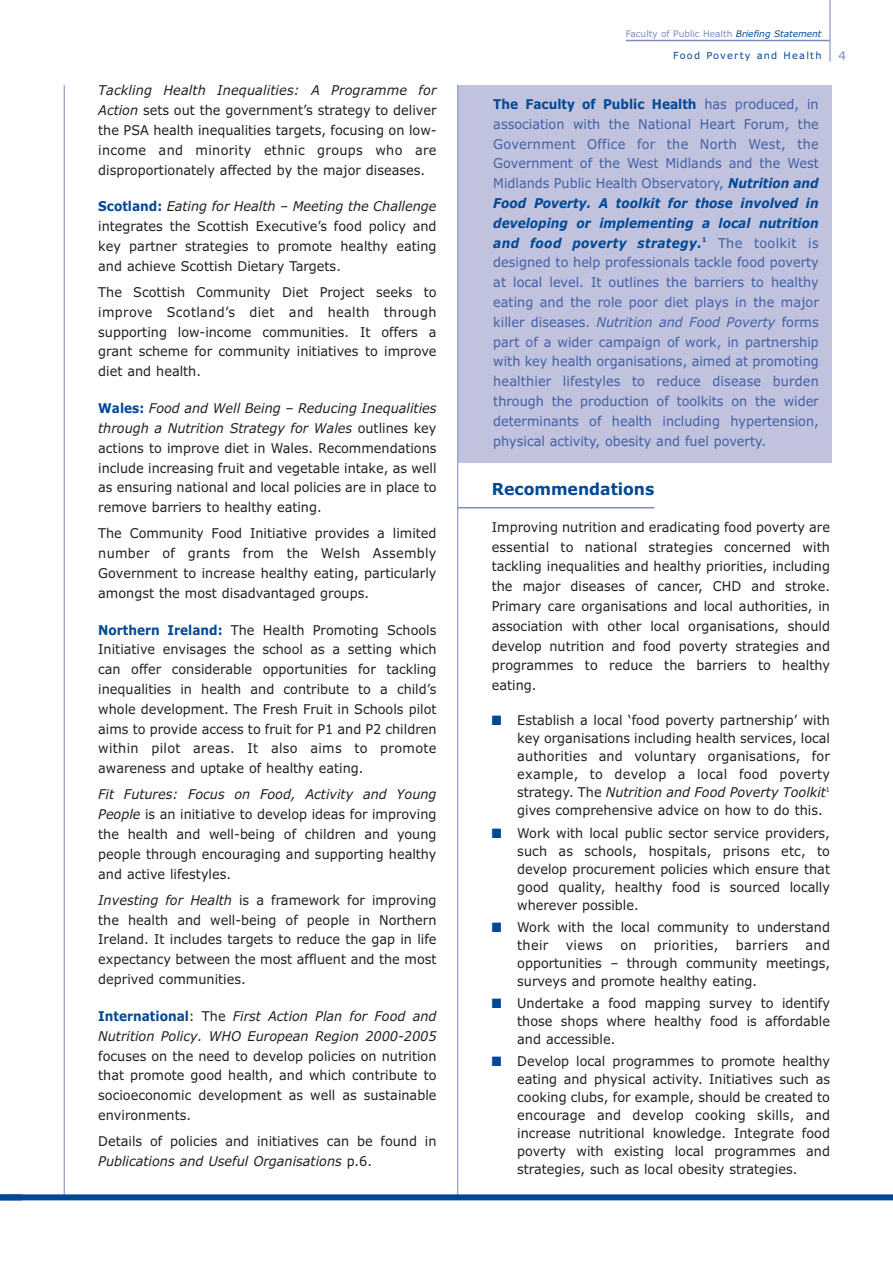
<style>
.page{position:relative;width:893px;height:1262px;background:#fff}
.page>*{position:absolute;margin:0;border:0;box-sizing:border-box;transform-origin:0 0}
.t1{font:700 16.5px "Verdana";color:#004896;scale:.95 1}
.t2{font:13.5px/19.8px "Verdana";color:#231f20;text-align:justify;scale:.95 1}
.t3{font:13.5px/19.8px "Verdana";color:#4060a5;text-align:justify;scale:.95 1}
.t4{font:italic 13.5px/19.8px "Verdana";color:#231f20;scale:.95 1}
.t5{font:13.5px "Verdana";letter-spacing:.025em;color:#231f20;scale:.95 1}
.t6{font:12px "Verdana";color:#7d8bc0}
.t7{font:9.75px "Verdana";letter-spacing:.125em;color:#004896}
.t8{font:9px "Verdana";color:#7d8bc0}
.s1{font-style:italic}
.s2{font-weight:700;color:#004896}
.s3{font-weight:700;font-style:normal;color:#004896}
.s4{font-style:normal}
.s5{font-style:italic;color:#004896}
.s6{font-weight:700;font-style:italic;color:#004896}
.s7{color:#004896}
</style>
<div class="page">
<div style="left:457px;top:85px;width:374px;height:378px;background:#c1c3de"></div>
<hr style="left:457px;top:85px;width:1px;height:1110px;background:#7d8bc0">
<hr style="left:625px;top:40px;width:205px;height:1px;background:#7d8bc0">
<hr style="left:829px;top:0;width:1px;height:62px;background:#7d8bc0">
<hr style="left:458px;top:507px;width:196px;height:1px;background:#7d8bc0">
<hr style="left:64px;top:85px;width:1px;height:1110px;background:#7d8bc0">
<div style="left:0;top:1194px;width:892px;height:6px;background:#004896"></div>
<p class="t2" style="left:98px;top:82px;width:357px"><span class="s1">Tackling Health Inequalities: A Programme for Action</span> sets out the government’s strategy to deliver the PSA health inequalities targets, focusing on low&shy;income and minority ethnic groups who are disproportionately affected by the major diseases.</p>
<p class="t2" style="left:98px;top:198px;width:357px"><span class="s2">Scotland:</span> <span class="s1">Eating for Health – Meeting the Challenge </span>integrates the Scottish Executive’s food policy and key partner strategies to promote healthy eating and achieve Scottish Dietary Targets.</p>
<p class="t2" style="left:98px;top:283px;width:357px">The Scottish Community Diet Project seeks to improve Scotland’s diet and health through supporting low-income communities. It offers a grant scheme for community initiatives to improve diet and health.</p>
<p class="t2" style="left:98px;top:399px;width:357px"><span class="s2">Wales:</span> <span class="s1">Food and Well Being – Reducing Inequalities through a Nutrition Strategy for Wales</span> outlines key actions to improve diet in Wales. Recommendations include increasing fruit and vegetable intake, as well as ensuring national and local policies are in place to remove barriers to healthy eating.</p>
<p class="t2" style="left:98px;top:525px;width:357px">The Community Food Initiative provides a limited number of grants from the Welsh Assembly Government to increase healthy eating, particularly amongst the most disadvantaged groups.</p>
<p class="t2" style="left:98px;top:621px;width:357px"><span class="s2">Northern Ireland:</span> The Health Promoting Schools Initiative envisages the school as a setting which can offer considerable opportunities for tackling inequalities in health and contribute to a child’s whole development. The Fresh Fruit in Schools pilot aims to provide access to fruit for P1 and P2 children within pilot areas. It also aims to promote awareness and uptake of healthy eating.</p>
<p class="t2" style="left:98px;top:785px;width:357px"><span class="s1">Fit Futures: Focus on Food, Activity and Young People</span> is an initiative to develop ideas for improving the health and well-being of children and young people through encouraging and supporting healthy and active lifestyles.</p>
<p class="t2" style="left:98px;top:891px;width:357px"><span class="s1">Investing for Health</span> is a framework for improving the health and well-being of people in Northern Ireland. It includes targets to reduce the gap in life expectancy between the most affluent and the most deprived communities.</p>
<p class="t4" style="left:98px;top:1007px;width:357px"><span class="s3">International</span><span class="s4">: The</span> First Action Plan for Food and<br>Nutrition Policy. WHO European Region 2000-2005</p>
<p class="t2" style="left:98px;top:1046px;width:357px">focuses on the need to develop policies on nutrition that promote good health, and which contribute to socioeconomic development as well as sustainable environments.</p>
<p class="t2" style="left:98px;top:1132px;width:357px">Details of policies and initiatives can be found in<br><span class="s1">Publications and Useful Organisations</span> p.6.</p>
<p class="t8" style="left:625px;top:30px;width:197px">Faculty of Public Health <span class="s5">Briefing Statement</span></p>
<p class="t7" style="left:673px;top:51px;width:150px">Food Poverty and Health</p>
<p class="t6" style="left:838px;top:51px;width:9px">4</p>
<p class="t3" style="left:493px;top:95px;width:344px"><span class="s2">The Faculty of Public Health</span> has produced, in association with the National Heart Forum, the Government Office for the North West, the Government of the West Midlands and the West Midlands Public Health Observatory, <span class="s6">Nutrition and Food Poverty. A toolkit for those involved in developing or implementing a local nutrition and food poverty strategy.</span><sup>1</sup> The toolkit is designed to help professionals tackle food poverty at local level. It outlines the barriers to healthy eating and the role poor diet plays in the major killer diseases. <span class="s1">Nutrition and Food Poverty</span> forms part of a wider campaign of work, in partnership with key health organisations, aimed at promoting healthier lifestyles to reduce disease burden through the production of toolkits on the wider determinants of health including hypertension, physical activity, obesity and fuel poverty.</p>
<p class="t1" style="left:492px;top:482px;width:173px">Recommendations</p>
<p class="t2" style="left:492px;top:518px;width:357px">Improving nutrition and eradicating food poverty are essential to national strategies concerned with tackling inequalities and healthy priorities, including the major diseases of cancer, CHD and stroke.<br>Primary care organisations and local authorities, in association with other local organisations, should develop nutrition and food poverty strategies and programmes to reduce the barriers to healthy eating.</p>
<p class="t2" style="left:517px;top:712px;width:331px;line-height:18px;text-indent:-25px"><span class="s7">■</span> Establish a local ‘food poverty partnership’ with key organisations including health services, local authorities and voluntary organisations, for example, to develop a local food poverty strategy. The <span class="s1">Nutrition and Food Poverty Toolkit</span><sup>1 </sup>gives comprehensive advice on how to do this.</p>
<p class="t2" style="left:517px;top:824px;width:331px;line-height:18px;text-indent:-25px"><span class="s7">■</span> Work with local public sector service providers, such as schools, hospitals, prisons etc, to develop procurement policies which ensure that good quality, healthy food is sourced locally wherever possible.</p>
<p class="t2" style="left:517px;top:919px;width:331px;line-height:18px;text-indent:-25px"><span class="s7">■</span> Work with the local community to understand their</p>
<p class="t2" style="left:517px;top:937px;width:331px;line-height:18px;text-indent:288px">and opportunities – through community meetings, surveys and promote healthy eating.</p>
<p class="t2" style="left:517px;top:995px;width:331px;line-height:18px;text-indent:-25px"><span class="s7">■</span> Undertake a food mapping survey to identify those shops where healthy food is affordable and accessible.</p>
<p class="t2" style="left:517px;top:1053px;width:331px;line-height:18px;text-indent:-25px"><span class="s7">■</span> Develop local programmes to promote healthy eating and physical activity. Initiatives such as cooking clubs, for example, should be created to encourage and develop cooking skills, and increase nutritional knowledge. Integrate food poverty with existing local programmes and strategies, such as local obesity strategies.</p>
<p class="t2" style="left:565px;top:936px;width:41px">views</p>
<p class="t2" style="left:620px;top:936px;width:19px">on</p>
<p class="t5" style="left:654px;top:939px;width:69px">priorities,</p>
<p class="t5" style="left:736px;top:939px;width:56px">barriers</p>
</div>
